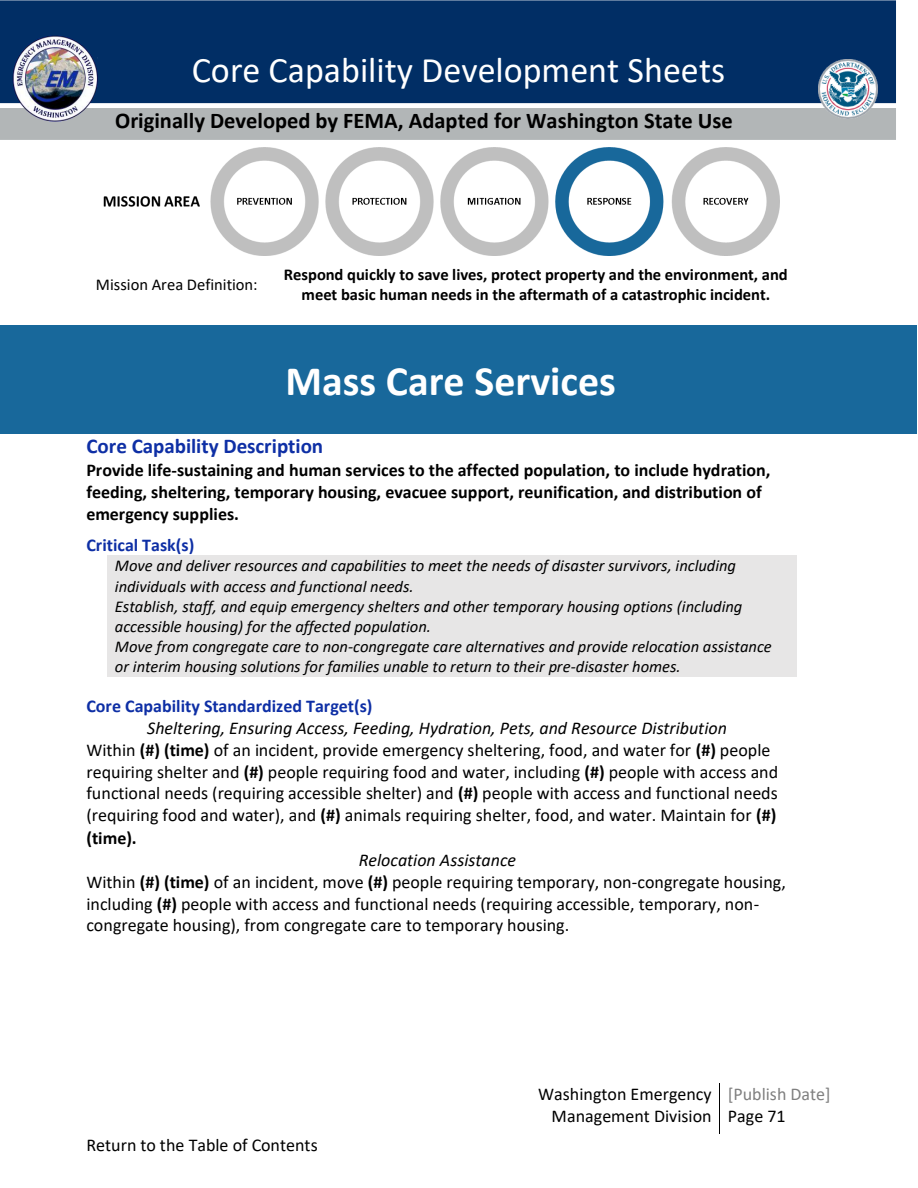
<style>
.page{position:relative;width:918px;height:1188px;background:#fff}
.page>*{position:absolute;margin:0;border:0;box-sizing:border-box;transform-origin:0 0}
.t1{font:700 42px "Calibri";color:#fff}
.t2{font:36px "Calibri";color:#fff}
.t3{font:700 22.5px "Calibri";color:#000}
.t4{font:700 21px "Calibri";color:#0e2fa5}
.t5{font:18px/22px "Calibri";color:#000}
.t6{font:700 18px/22px "Calibri";color:#000}
.t7{font:italic 18px "Calibri";color:#000}
.t8{font:700 18px "Calibri";color:#0e2fa5}
.t9{font:italic 16.5px/20.1px "Calibri";color:#000}
.t10{font:700 16.5px/20.1px "Calibri";color:#000;text-align:center}
.t11{font:16.5px "Calibri";color:#000}
.s1{font-weight:700}
.s2{color:#808080}
</style>
<div class="page">
<svg style="left:719px;top:1083px;width:1px;height:51px"></svg>
<div style="left:0;top:108px;width:896px;height:32px;background:#b2b6b7"></div>
<div style="left:0;top:0;width:896px;height:103px;background:#012e65"></div>
<img style="left:12px;top:36px;width:86px;height:85px">
<img style="left:818px;top:59px;width:60px;height:60px">
<img style="left:103px;top:147px;width:676px;height:108px">
<div style="left:0;top:325px;width:917px;height:108px;background:#18689b"></div>
<div style="left:107px;top:556px;width:690px;height:40px;background:#e7e6e6"></div>
<div style="left:107px;top:596px;width:690px;height:40px;background:#e7e6e6"></div>
<div style="left:107px;top:636px;width:690px;height:41px;background:#e7e6e6"></div>
<h2 class="t2" style="left:192px;top:55px;width:535px">Core Capability Development Sheets</h2>
<p class="t3" style="left:115px;top:111px;width:619px">Originally Developed by FEMA, Adapted for Washington State Use</p>
<p class="t11" style="left:96px;top:278px;width:163px">Mission Area Definition:</p>
<p class="t10" style="left:284px;top:266px;width:505px">Respond quickly to save lives, protect property and the environment, and meet basic human needs in the aftermath of a catastrophic incident.</p>
<p class="t1" style="left:286px;top:363px;width:332px">Mass Care Services</p>
<p class="t4" style="left:86px;top:437px;width:238px">Core Capability Description</p>
<p class="t6" style="left:86px;top:460px;width:686px">Provide life-sustaining and human services to the affected population, to include hydration, feeding, sheltering, temporary housing, evacuee support, reunification, and distribution of emergency supplies.</p>
<p class="t8" style="left:86px;top:537px;width:109px">Critical Task(s)</p>
<p class="t9" style="left:115px;top:557px;width:623px;text-indent:-20px">1. Move and deliver resources and capabilities to meet the needs of disaster survivors, including individuals with access and functional needs.</p>
<p class="t9" style="left:115px;top:597px;width:629px;text-indent:-20px">2. Establish, staff, and equip emergency shelters and other temporary housing options (including accessible housing) for the affected population.</p>
<p class="t9" style="left:115px;top:638px;width:658px;text-indent:-20px">3. Move from congregate care to non-congregate care alternatives and provide relocation assistance or interim housing solutions for families unable to return to their pre-disaster homes.</p>
<p class="t8" style="left:86px;top:698px;width:288px">Core Capability Standardized Target(s)</p>
<p class="t7" style="left:147px;top:720px;width:581px">Sheltering, Ensuring Access, Feeding, Hydration, Pets, and Resource Distribution</p>
<p class="t5" style="left:86px;top:740px;width:693px">Within <span class="s1">(#) (time)</span> of an incident, provide emergency sheltering, food, and water for <span class="s1">(#)</span> people requiring shelter and <span class="s1">(#)</span> people requiring food and water, including <span class="s1">(#)</span> people with access and functional needs (requiring accessible shelter) and <span class="s1">(#)</span> people with access and functional needs (requiring food and water), and <span class="s1">(#)</span> animals requiring shelter, food, and water. Maintain for <span class="s1">(#) (time).</span></p>
<p class="t7" style="left:359px;top:852px;width:159px">Relocation Assistance</p>
<p class="t5" style="left:86px;top:872px;width:701px">Within <span class="s1">(#) (time)</span> of an incident, move <span class="s1">(#)</span> people requiring temporary, non-congregate housing, including <span class="s1">(#)</span> people with access and functional needs (requiring accessible, temporary, non&shy;congregate housing), from congregate care to temporary housing.</p>
<p class="t5" style="left:86px;top:1135px;width:233px">Return to the Table of Contents</p>
<p class="t5" style="left:552px;top:1085px;width:281px;text-indent:-13px">Washington Emergency <span class="s2">[Publish Date]<br></span>Management Division Page 71</p>
</div>
